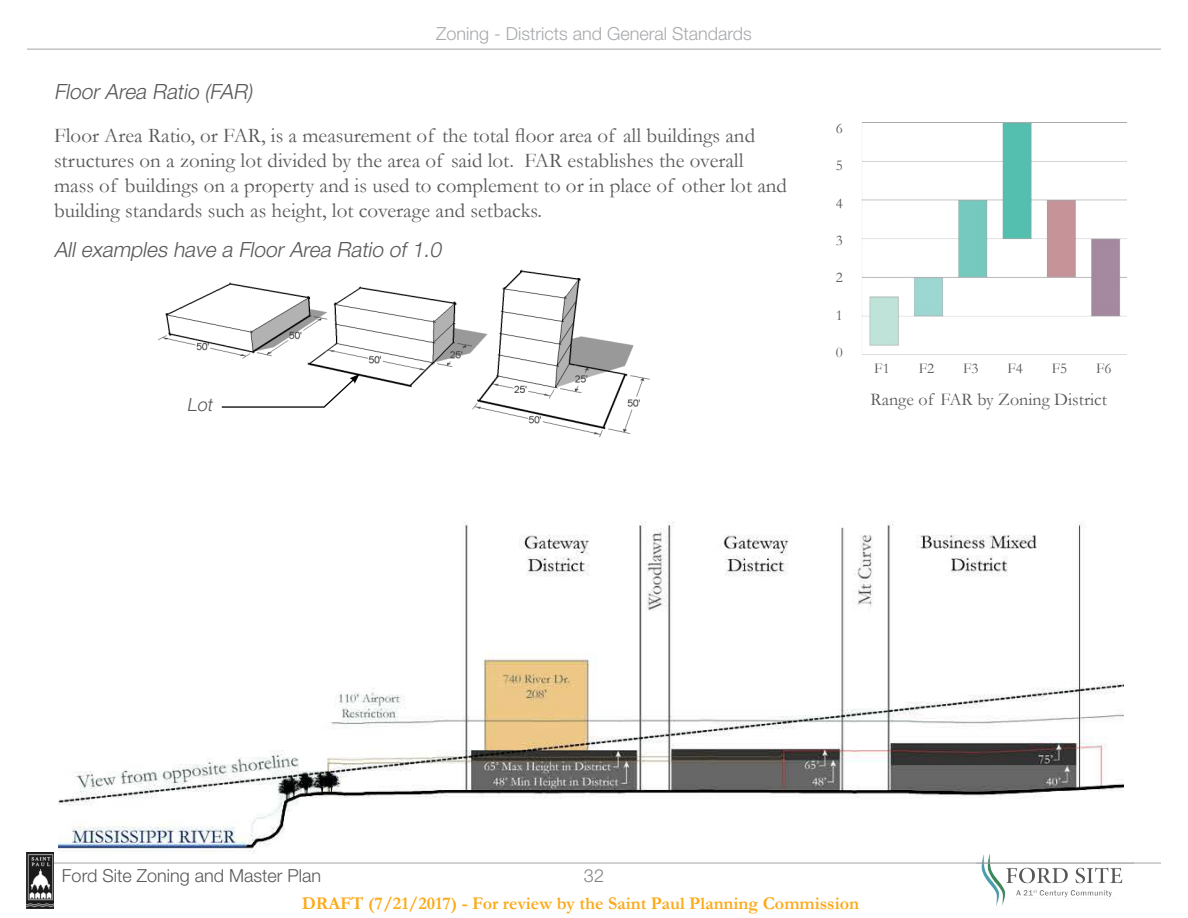
<style>
.page{position:relative;width:1188px;height:918px;background:#fff}
.page>*{position:absolute;margin:0;border:0;box-sizing:border-box;transform-origin:0 0}
.t1{font:21px/25.2px "Garamond";color:#58595b}
.t2{font:italic 300 21px "Helvetica Neue LT Std";color:#58595b}
.t3{font:italic 300 18.15px "Helvetica Neue LT Std";color:#58595b}
.t4{font:700 18px "Garamond";color:#fbaa19}
.t5{font:300 18px "Helvetica Neue LT Std";color:#a7a9ac}
.t6{font:300 18px "Helvetica Neue LT Std";color:#58595b}
.t7{font:18px "Garamond";color:#58595b}
.t8{font:300 18px "Helvetica Neue LT Std";color:#808285}
.t9{font:15px "Garamond";color:#58595b}
</style>
<div class="page">
<img style="left:974px;top:854px;width:160px;height:52px">
<hr style="left:54px;top:863px;width:1107px;height:1px;background:#a7a9ac">
<hr style="left:27px;top:49px;width:1134px;height:1px;background:#a7a9ac">
<img style="left:26px;top:852px;width:28px;height:56px">
<img style="left:59px;top:521px;width:1064px;height:331px">
<img style="left:158px;top:269px;width:492px;height:169px">
<svg style="left:221px;top:374px;width:139px;height:34px"></svg>
<img style="left:862px;top:122px;width:264px;height:224px">
<p class="t5" style="left:436px;top:22px;width:317px">Zoning - Districts and General Standards</p>
<p class="t2" style="left:54px;top:78px;width:200px">Floor Area Ratio (FAR)</p>
<p class="t1" style="left:54px;top:122px;width:735px">Floor Area Ratio, or FAR, is a measurement of the total floor area of all buildings and structures on a zoning lot divided by the area of said lot. FAR establishes the overall mass of buildings on a property and is used to complement to or in place of other lot and building standards such as height, lot coverage and setbacks.</p>
<p class="t2" style="left:54px;top:236px;width:393px">All examples have a Floor Area Ratio of 1.0</p>
<p class="t3" style="left:187px;top:393px;width:31px">Lot</p>
<p class="t9" style="left:836px;top:118px;width:9px">6</p>
<p class="t9" style="left:836px;top:156px;width:9px">5</p>
<p class="t9" style="left:836px;top:193px;width:9px">4</p>
<p class="t9" style="left:836px;top:230px;width:9px">3</p>
<p class="t9" style="left:836px;top:268px;width:9px">2</p>
<p class="t9" style="left:836px;top:305px;width:9px">1</p>
<p class="t9" style="left:836px;top:342px;width:9px">0</p>
<p class="t9" style="left:874px;top:359px;width:17px">F1</p>
<p class="t9" style="left:919px;top:359px;width:17px">F2</p>
<p class="t9" style="left:963px;top:359px;width:17px">F3</p>
<p class="t9" style="left:1007px;top:359px;width:17px">F4</p>
<p class="t9" style="left:1052px;top:359px;width:17px">F5</p>
<p class="t9" style="left:1096px;top:359px;width:17px">F6</p>
<p class="t7" style="left:870px;top:387px;width:238px">Range of FAR by Zoning District</p>
<p class="t6" style="left:62px;top:865px;width:261px">Ford Site Zoning and Master Plan</p>
<p class="t8" style="left:584px;top:865px;width:22px">32</p>
<p class="t4" style="left:302px;top:891px;width:559px">DRAFT (7/21/2017) - For review by the Saint Paul Planning Commission</p>
</div>
